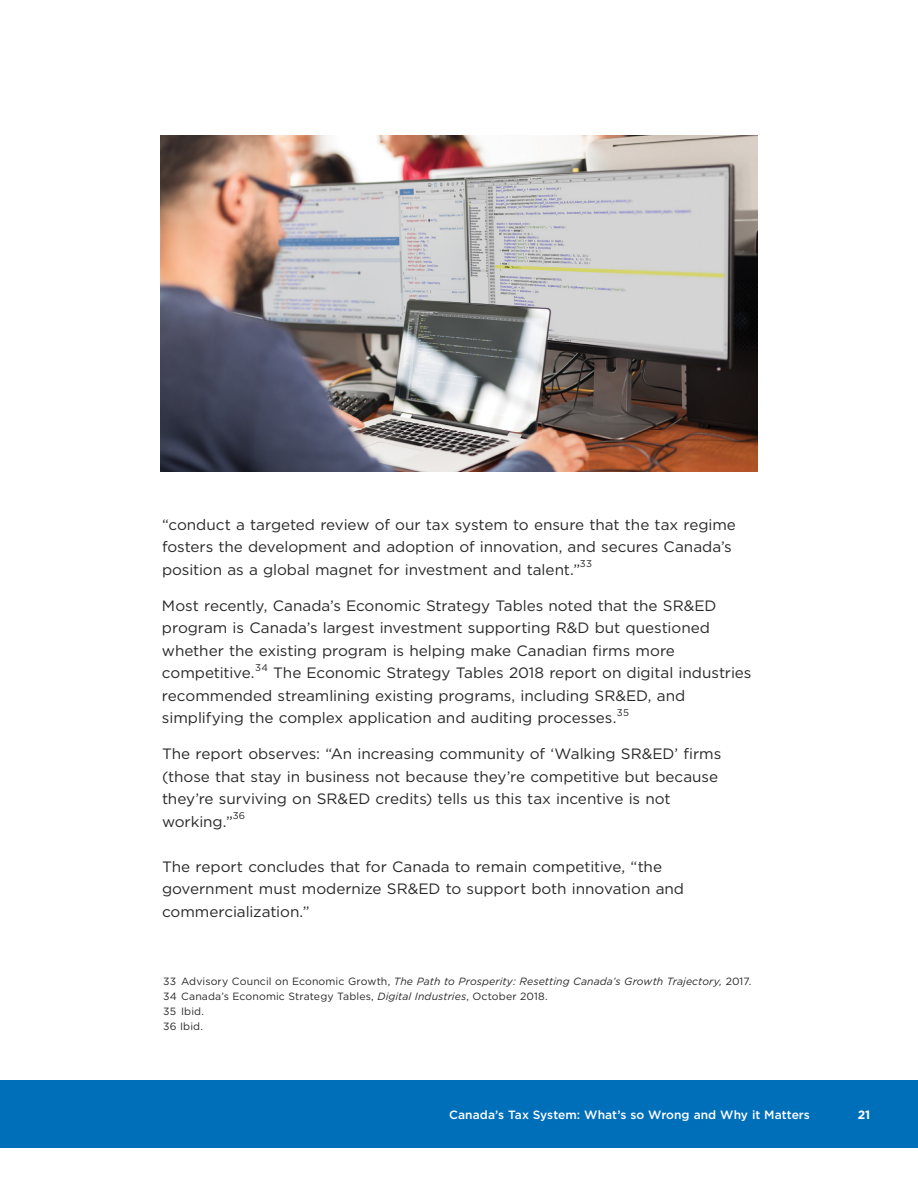
<style>
.page{position:relative;width:918px;height:1188px;background:#fff}
.page>*{position:absolute;margin:0;border:0;box-sizing:border-box;transform-origin:0 0}
.t1{font:15px/22.5px "Gotham";letter-spacing:-.005em;color:#292829}
.t2{font:500 12px "Gotham";color:#fff}
.t3{font:700 12px "Gotham";color:#fff}
.t4{font:10.5px/15px "Gotham";letter-spacing:.015em;color:#292829}
.t5{font:9.75px "Gotham";letter-spacing:.02em;color:#292829}
.s1{font-style:italic}
</style>
<div class="page">
<div style="left:0;top:1080px;width:918px;height:68px;background:#006fba"></div>
<img style="left:161px;top:135px;width:596px;height:336px">
<p class="t1" style="left:162px;top:513px;width:576px">“conduct a targeted review of our tax system to ensure that the tax regime fosters the development and adoption of innovation, and secures Canada’s position as a global magnet for investment and talent.”</p>
<p class="t5" style="left:580px;top:558px;width:14px">33</p>
<p class="t1" style="left:162px;top:594px;width:556px">Most recently, Canada’s Economic Strategy Tables noted that the SR&amp;ED program is Canada’s largest investment supporting R&amp;D but questioned whether the existing program is helping make Canadian firms more competitive.</p>
<p class="t5" style="left:255px;top:661px;width:14px">34</p>
<p class="t1" style="left:162px;top:662px;width:591px;text-indent:111px">The Economic Strategy Tables 2018 report on digital industries recommended streamlining existing programs, including SR&amp;ED, and simplifying the complex application and auditing processes.</p>
<p class="t5" style="left:617px;top:706px;width:14px">35</p>
<p class="t1" style="left:162px;top:743px;width:561px">The report observes: “An increasing community of ‘Walking SR&amp;ED’ firms (those that stay in business not because they’re competitive but because they’re surviving on SR&amp;ED credits) tells us this tax incentive is not working.”</p>
<p class="t5" style="left:233px;top:810px;width:14px">36</p>
<p class="t1" style="left:162px;top:855px;width:524px">The report concludes that for Canada to remain competitive, “the government must modernize SR&amp;ED to support both innovation and commercialization.”</p>
<p class="t4" style="left:163px;top:974px;width:590px">33 Advisory Council on Economic Growth, <span class="s1">The Path to Prosperity: Resetting Canada’s Growth Trajectory,</span> 2017.<br>34<br>35 Ibid.<br>36 Ibid.</p>
<p class="t2" style="left:449px;top:1107px;width:362px">Canada’s Tax System: What’s so Wrong and Why it Matters</p>
<p class="t3" style="left:858px;top:1107px;width:14px">21</p>
</div>
